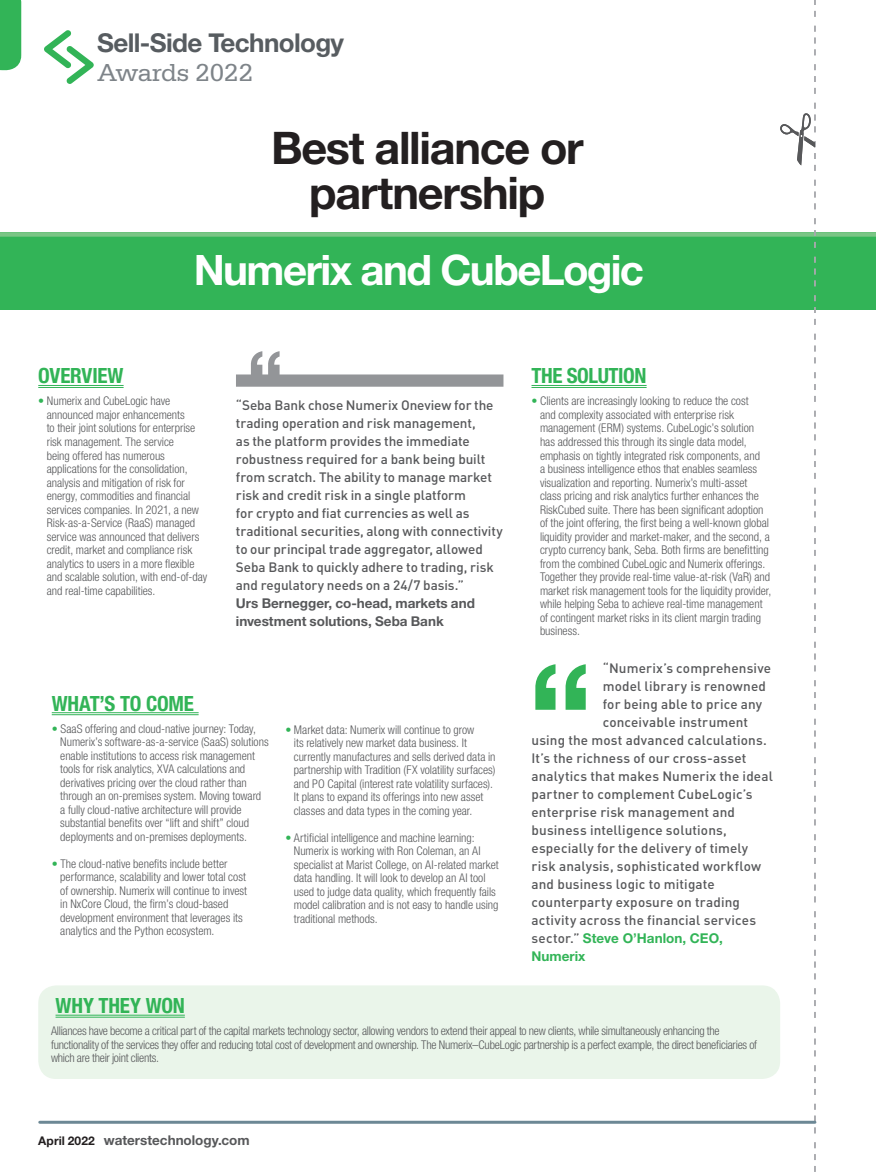
<style>
.page{position:relative;width:876px;height:1174px;background:#fff}
.page>*{position:absolute;margin:0;border:0;box-sizing:border-box;transform-origin:0 0}
.Award_name{font:700 45px "Helvetica Neue LT Pro";letter-spacing:-.03em;color:#231f20}
.Company_or_Product_w{font:700 42px "Helvetica Neue LT Pro";letter-spacing:-.035em;color:#fff}
.t1{font:700 25.95px "Helvetica Neue LT Pro";letter-spacing:-.025em;color:#575c60}
.t2{font:25.95px "Serifa Std";letter-spacing:-.025em;color:#7e8489}
.Awards_Head_Whats_Ne{font:700 condensed 21px "Helvetica Neue LT Pro";letter-spacing:-.01em;color:#32b457}
.Pull_quote_9pt_12pt{font:500 13.5px "DINOT";letter-spacing:.01em;color:#57585a}
.Pull_quote_9pt_12pt-2{font:500 13.5px/18px "DINOT";letter-spacing:-.01em;color:#57585a}
.Pull_quote_9pt_12pt-3{font:700 13.5px/18px "Helvetica Neue LT Pro";color:#57585a}
.Pull_quote_9pt_12pt-4{font:700 13.5px "Helvetica Neue LT Pro";color:#32b457}
.New_Box_Text_Hv47LC{font:300 condensed 12px/13.5px "Helvetica Neue LT Pro";letter-spacing:-.005em;color:#57585a}
.s1{color:#32b457}
.s2{font-family:"DINOT";font-weight:500;color:#57585a}
.s3{font-size:12px;color:#231f20}
</style>
<div class="page">
<div style="left:0;top:232px;width:876px;height:78px;background:#32b457"></div>
<div style="left:0;top:232px;width:876px;height:5px;background:#7ac585"></div>
<svg style="left:780px;top:0;width:36px;height:1172px"></svg>
<svg style="left:535px;top:664px;width:51px;height:45px"></svg>
<hr style="left:531px;top:385px;width:116px;height:1px;background:#32b457">
<hr style="left:531px;top:387px;width:116px;height:1px;background:#32b457">
<hr style="left:52px;top:712px;width:147px;height:1px;background:#32b457">
<hr style="left:52px;top:714px;width:147px;height:1px;background:#32b457">
<div style="left:38px;top:985px;width:742px;height:94px;background:#eaf5ea;border-radius:18px"></div>
<hr style="left:56px;top:1014px;width:129px;height:1px;background:#32b457">
<hr style="left:56px;top:1016px;width:129px;height:1px;background:#32b457">
<svg style="left:236px;top:351px;width:267px;height:36px"></svg>
<hr style="left:38px;top:385px;width:86px;height:1px;background:#32b457">
<hr style="left:38px;top:387px;width:86px;height:1px;background:#32b457">
<svg style="left:0;top:0;width:21px;height:70px"></svg>
<hr style="left:40px;top:1120px;width:775px;height:3px;background:#6c8895">
<svg style="left:44px;top:30px;width:50px;height:54px"></svg>
<h3 class="t1" style="left:97px;top:27px;width:248px">Sell-Side Technology</h3>
<h3 class="t2" style="left:97px;top:58px;width:157px">Awards 2022</h3>
<p class="Award_name" style="left:271px;top:120px;width:314px">Best alliance or</p>
<p class="Award_name" style="left:309px;top:165px;width:238px">partnership</p>
<p class="Company_or_Product_w" style="left:194px;top:243px;width:452px">Numerix and CubeLogic</p>
<p class="Awards_Head_Whats_Ne" style="left:38px;top:363px;width:87px">OVERVIEW</p>
<p class="New_Box_Text_Hv47LC" style="left:47px;top:394px;width:162px;text-indent:-9px"><span class="s1">•</span> Numerix and CubeLogic have announced major enhancements<br>to their joint solutions for enterprise risk management. The service<br>being offered has numerous applications for the consolidation, analysis and mitigation of risk for energy, commodities and financial services companies. In 2021, a new Risk-as-a-Service (RaaS) managed service was announced that delivers credit, market and compliance risk analytics to users in a more flexible and scalable solution, with end-of-day and real-time capabilities.</p>
<p class="Pull_quote_9pt_12pt-2" style="left:236px;top:395px;width:268px">“Seba Bank chose Numerix Oneview for the trading operation and risk management,<br>as the platform provides the immediate robustness required for a bank being built from scratch. The ability to manage market risk and credit risk in a single platform<br>for crypto and fiat currencies as well as traditional securities, along with connectivity to our principal trade aggregator, allowed Seba Bank to quickly adhere to trading, risk and regulatory needs on a 24/7 basis.”</p>
<p class="Pull_quote_9pt_12pt-3" style="left:236px;top:593px;width:241px">Urs Bernegger, co-head, markets and investment solutions, Seba Bank</p>
<p class="Awards_Head_Whats_Ne" style="left:52px;top:690px;width:144px">WHAT’S TO COME</p>
<p class="New_Box_Text_Hv47LC" style="left:60px;top:721px;width:210px;text-indent:-9px"><span class="s1">•</span> SaaS offering and cloud-native journey: Today, Numerix’s software-as-a-service (SaaS) solutions enable institutions to access risk management tools for risk analytics, XVA calculations and derivatives pricing over the cloud rather than through an on-premises system. Moving toward a fully cloud-native architecture will provide substantial benefits over “lift and shift” cloud deployments and on-premises deployments.</p>
<p class="New_Box_Text_Hv47LC" style="left:60px;top:856px;width:188px;text-indent:-9px"><span class="s1">•</span> The cloud-native benefits include better performance, scalability and lower total cost of ownership. Numerix will continue to invest in NxCore Cloud, the firm’s cloud-based development environment that leverages its analytics and the Python ecosystem.</p>
<p class="New_Box_Text_Hv47LC" style="left:294px;top:722px;width:203px;text-indent:-9px"><span class="s1">•</span> Market data: Numerix will continue to grow<br>its relatively new market data business. It currently manufactures and sells derived data in partnership with Tradition (FX volatility surfaces) and PO Capital (interest rate volatility surfaces).<br>It plans to expand its offerings into new asset classes and data types in the coming year.</p>
<p class="New_Box_Text_Hv47LC" style="left:294px;top:830px;width:206px;text-indent:-9px"><span class="s1">•</span> Artificial intelligence and machine learning:<br>Numerix is working with Ron Coleman, an AI specialist at Marist College, on AI-related market data handling. It will look to develop an AI tool used to judge data quality, which frequently fails model calibration and is not easy to handle using traditional methods.</p>
<p class="Awards_Head_Whats_Ne" style="left:531px;top:363px;width:117px">THE SOLUTION</p>
<p class="New_Box_Text_Hv47LC" style="left:540px;top:394px;width:233px;text-indent:-9px"><span class="s1">•</span> Clients are increasingly looking to reduce the cost<br>and complexity associated with enterprise risk management (ERM) systems. CubeLogic’s solution has addressed this through its single data model, emphasis on tightly integrated risk components, and<br>a business intelligence ethos that enables seamless visualization and reporting. Numerix’s multi-asset class pricing and risk analytics further enhances the RiskCubed suite. There has been significant adoption of the joint offering, the first being a well-known global liquidity provider and market-maker, and the second, a crypto currency bank, Seba. Both firms are benefitting from the combined CubeLogic and Numerix offerings.<br>Together they provide real-time value-at-risk (VaR) and market risk management tools for the liquidity provider, while helping Seba to achieve real-time management of contingent market risks in its client margin trading business.</p>
<p class="Pull_quote_9pt_12pt" style="left:603px;top:659px;width:170px">“Numerix’s comprehensive</p>
<p class="Pull_quote_9pt_12pt" style="left:603px;top:677px;width:165px">model library is renowned</p>
<p class="Pull_quote_9pt_12pt" style="left:603px;top:695px;width:161px">for being able to price any</p>
<p class="Pull_quote_9pt_12pt" style="left:603px;top:713px;width:147px">conceivable instrument</p>
<p class="Pull_quote_9pt_12pt" style="left:531px;top:731px;width:237px">using the most advanced calculations.</p>
<p class="Pull_quote_9pt_12pt" style="left:531px;top:749px;width:216px">It’s the richness of our cross-asset</p>
<p class="Pull_quote_9pt_12pt" style="left:531px;top:767px;width:243px">analytics that makes Numerix the ideal</p>
<p class="Pull_quote_9pt_12pt" style="left:531px;top:785px;width:222px">partner to complement CubeLogic’s</p>
<p class="Pull_quote_9pt_12pt" style="left:531px;top:803px;width:205px">enterprise risk management and</p>
<p class="Pull_quote_9pt_12pt" style="left:531px;top:821px;width:197px">business intelligence solutions,</p>
<p class="Pull_quote_9pt_12pt" style="left:531px;top:839px;width:218px">especially for the delivery of timely</p>
<p class="Pull_quote_9pt_12pt" style="left:531px;top:857px;width:231px">risk analysis, sophisticated workflow</p>
<p class="Pull_quote_9pt_12pt" style="left:531px;top:875px;width:185px">and business logic to mitigate</p>
<p class="Pull_quote_9pt_12pt" style="left:531px;top:893px;width:210px">counterparty exposure on trading</p>
<p class="Pull_quote_9pt_12pt" style="left:531px;top:911px;width:226px">activity across the financial services</p>
<p class="Pull_quote_9pt_12pt-4" style="left:531px;top:929px;width:193px"><span class="s2">sector.”</span> Steve O’Hanlon, CEO,</p>
<p class="Pull_quote_9pt_12pt-4" style="left:531px;top:947px;width:55px">Numerix</p>
<p class="Awards_Head_Whats_Ne" style="left:56px;top:993px;width:131px">WHY THEY WON</p>
<p class="New_Box_Text_Hv47LC" style="left:51px;top:1024px;width:707px">Alliances have become a critical part of the capital markets technology sector, allowing vendors to extend their appeal to new clients, while simultaneously enhancing the functionality of the services they offer and reducing total cost of development and ownership. The Numerix–CubeLogic partnership is a perfect example, the direct beneficiaries of which are their joint clients.</p>
<p class="Pull_quote_9pt_12pt-3" style="left:38px;top:1130px;width:213px"><span class="s3">April 2022</span> waterstechnology.com</p>
</div>
